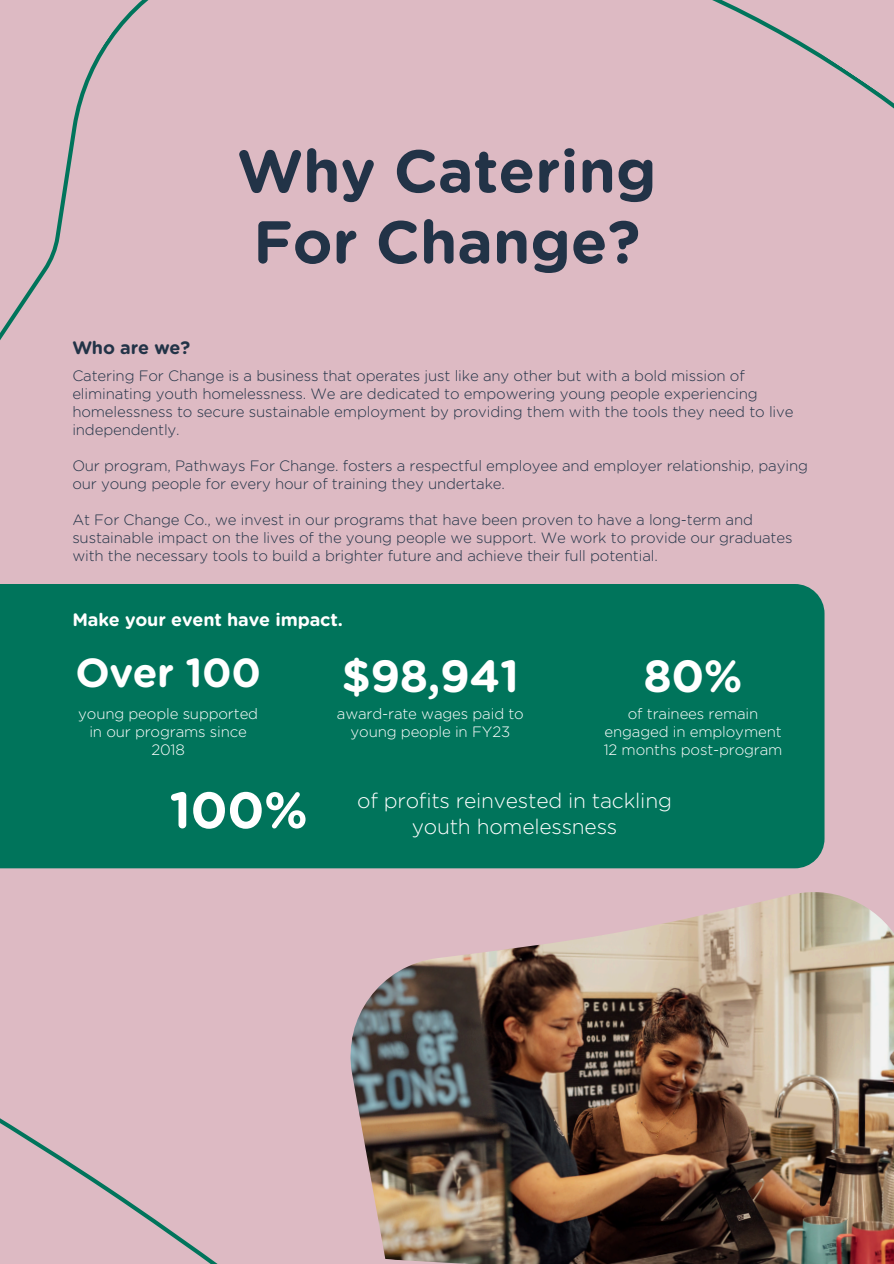
<style>
.page{position:relative;width:894px;height:1264px;background:#fff}
.page>*{position:absolute;margin:0;border:0;box-sizing:border-box;transform-origin:0 0}
.t1{font:700 60px/70.8px "Gotham Rounded";color:#223347}
.t2{font:700 51px "Gotham Rounded";color:#fff}
.t3{font:700 45px "Gotham Rounded";letter-spacing:-.01em;color:#fff}
.t4{font:700 40.5px "Gotham Rounded";letter-spacing:-.01em;color:#fff}
.t5{font:300 21px "Gotham Rounded";letter-spacing:-.01em;color:#fff}
.t6{font:700 18px "Gotham Rounded";letter-spacing:-.005em;color:#fff}
.t7{font:700 18px "Gotham Rounded";letter-spacing:-.005em;color:#223347}
.t8{font:300 15px/18px "Gotham Rounded";letter-spacing:-.01em;color:#223347}
.t9{font:300 15px/18px "Gotham Rounded";letter-spacing:-.01em;color:#fff;text-align:center}
</style>
<div class="page">
<div style="left:0;top:0;width:893px;height:1263px;background:#ddbac3"></div>
<div style="left:0;top:584px;width:824px;height:284px;background:#00745b"></div>
<img style="left:348px;top:891px;width:545px;height:372px">
<h1 class="t1" style="left:237px;top:139px;width:420px">Why Catering<br>For Change?</h1>
<h5 class="t7" style="left:72px;top:339px;width:119px">Who are we?</h5>
<p class="t8" style="left:72px;top:368px;width:722px">Catering For Change is a business that operates just like any other but with a bold mission of eliminating youth homelessness. We are dedicated to empowering young people experiencing homelessness to secure sustainable employment by providing them with the tools they need to live independently.</p>
<p class="t8" style="left:72px;top:458px;width:737px">Our program, Pathways For Change. fosters a respectful employee and employer relationship, paying our young people for every hour of training they undertake.</p>
<p class="t8" style="left:72px;top:512px;width:721px">At For Change Co., we invest in our programs that have been proven to have a long-term and sustainable impact on the lives of the young people we support. We work to provide our graduates with the necessary tools to build a brighter future and achieve their full potential.</p>
<p class="t6" style="left:72px;top:611px;width:272px">Make your event have impact.</p>
<h3 class="t4" style="left:75px;top:654px;width:187px">Over 100</h3>
<p class="t9" style="left:78px;top:705px;width:181px">young people supported in our programs since<br>2018</p>
<h3 class="t3" style="left:341px;top:656px;width:179px">$98,941</h3>
<p class="t9" style="left:337px;top:705px;width:188px">award-rate wages paid to young people in FY23</p>
<h4 class="t3" style="left:643px;top:656px;width:100px">80%</h4>
<h2 class="t9" style="left:603px;top:705px;width:180px">of trainees remain engaged in employment<br>12 months post-program</h2>
<h3 class="t2" style="left:169px;top:787px;width:140px">100%</h3>
<h5 class="t5" style="left:357px;top:791px;width:316px">of profits reinvested in tackling</h5>
<h5 class="t5" style="left:411px;top:817px;width:207px">youth homelessness</h5>
</div>
